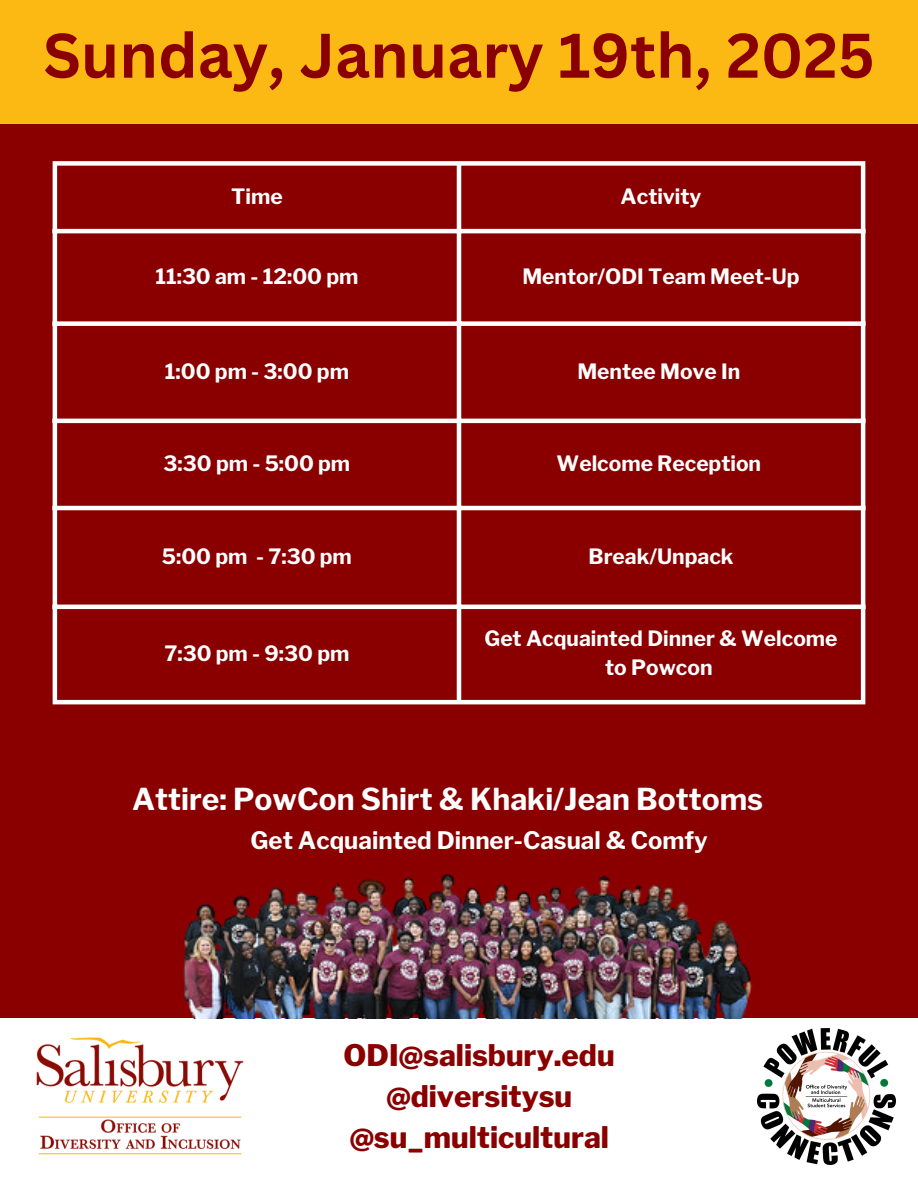
<style>
.page{position:relative;width:918px;height:1188px;background:#fff}
.page>*{position:absolute;margin:0;border:0;box-sizing:border-box;transform-origin:0 0}
.t1{font:700 61.5px "Canva Sans";color:#8a0000}
.t2{font:700 30px "Libre Franklin";color:#fff}
.t3{font:800 29.55px/41px "Libre Franklin";color:#8a0000;text-align:center}
.t4{font:700 24px "Libre Franklin";color:#fff}
.t5{font:700 21px/29.2px "Libre Franklin";color:#fff;text-align:center}
</style>
<div class="page">
<img style="left:37px;top:1018px;width:207px;height:137px">
<img style="left:757px;top:1028px;width:139px;height:136px">
<div style="left:0;top:0;width:918px;height:1018px;background:#8a0000"></div>
<img style="left:183px;top:874px;width:569px;height:144px">
<div style="left:0;top:0;width:918px;height:124px;background:#fcb813"></div>
<hr style="left:53px;top:166px;width:4px;height:534px;background:#fff">
<hr style="left:457px;top:166px;width:4px;height:534px;background:#fff">
<hr style="left:861px;top:166px;width:4px;height:534px;background:#fff">
<div style="left:53px;top:161px;width:812px;height:5px;background:#fff"></div>
<hr style="left:53px;top:229px;width:812px;height:4px;background:#fff">
<div style="left:53px;top:321px;width:812px;height:5px;background:#fff"></div>
<hr style="left:53px;top:419px;width:812px;height:4px;background:#fff">
<hr style="left:53px;top:506px;width:812px;height:4px;background:#fff">
<hr style="left:53px;top:605px;width:812px;height:4px;background:#fff">
<hr style="left:53px;top:700px;width:812px;height:4px;background:#fff">
<h2 class="t1" style="left:43px;top:12px;width:833px">Sunday, January 19th, 2025</h2>
<h1 class="t5" style="left:231px;top:182px;width:53px">Time</h1>
<p class="t5" style="left:621px;top:182px;width:82px">Activity</p>
<p class="t5" style="left:155px;top:262px;width:205px">11:30 am - 12:00 pm</p>
<p class="t5" style="left:522px;top:262px;width:279px">Mentor/ODI Team Meet-Up</p>
<p class="t5" style="left:165px;top:357px;width:186px">1:00 pm - 3:00 pm</p>
<p class="t5" style="left:577px;top:357px;width:164px">Mentee Move In</p>
<p class="t5" style="left:164px;top:449px;width:188px">3:30 pm - 5:00 pm</p>
<p class="t5" style="left:557px;top:449px;width:206px">Welcome Reception</p>
<p class="t5" style="left:162px;top:542px;width:192px">5:00 pm - 7:30 pm</p>
<p class="t5" style="left:589px;top:542px;width:147px">Break/Unpack</p>
<p class="t5" style="left:164px;top:639px;width:187px">7:30 pm - 9:30 pm</p>
<p class="t5" style="left:485px;top:624px;width:354px">Get Acquainted Dinner &amp; Welcome to Powcon</p>
<p class="t2" style="left:132px;top:781px;width:633px">Attire: PowCon Shirt &amp; Khaki/Jean Bottoms</p>
<p class="t4" style="left:251px;top:826px;width:459px">Get Acquainted Dinner-Casual &amp; Comfy</p>
<p class="t3" style="left:344px;top:1035px;width:273px">ODI@salisbury.edu @diversitysu @su_multicultural</p>
</div>
